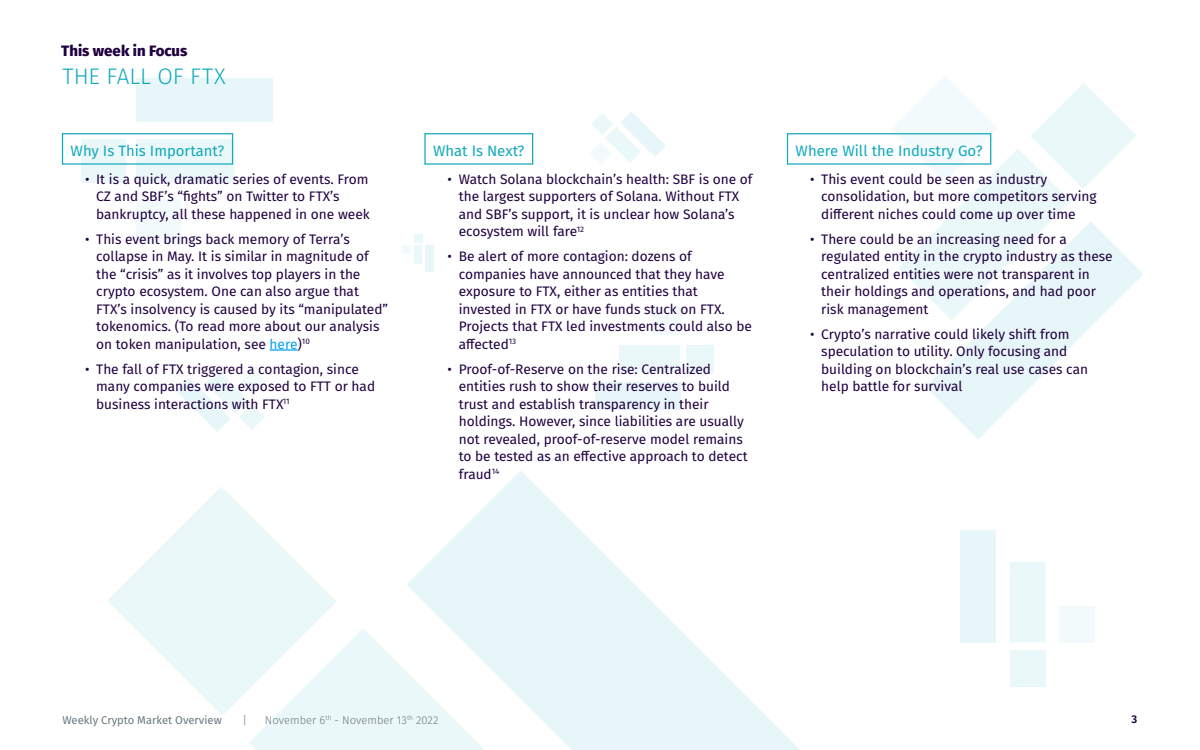
<style>
.page{position:relative;width:1200px;height:750px;background:#fff}
.page>*{position:absolute;margin:0;border:0;box-sizing:border-box;transform-origin:0 0}
.t1{font:300 22.5px "Fira Sans";color:#11a9bc}
.t2{font:15px "Fira Sans";color:#11a9bc}
.t3{font:800 15px "Fira Sans";color:#1f0040}
.t4{font:13.75px/17.5px "Fira Sans";color:#1f0040}
.t5{font:300 11.25px "Fira Sans";color:#6c787f}
.t6{font:11.25px "Fira Sans";color:#6c787f}
.t7{font:600 11.25px "Fira Sans";color:#1f0040}
.s1{color:#03a0ef}
</style>
<div class="page">
<div style="left:136px;top:199px;width:44px;height:44px;background:#f2fafb"></div>
<div style="left:136px;top:139px;width:99px;height:44px;background:#ebf8f9"></div>
<div style="left:136px;top:79px;width:137px;height:43px;background:#e7f6f8"></div>
<div style="left:82px;top:139px;width:44px;height:44px;background:#ebf8f9"></div>
<svg style="left:590px;top:111px;width:76px;height:53px"></svg>
<div style="left:402px;top:245px;width:9px;height:8px;background:#f2fafb"></div>
<svg style="left:414px;top:245px;width:8px;height:19px"></svg>
<div style="left:426px;top:245px;width:8px;height:26px;background:#e7f6f8"></div>
<div style="left:414px;top:234px;width:8px;height:9px;background:#ebf8f9"></div>
<svg style="left:926px;top:320px;width:172px;height:119px"></svg>
<svg style="left:892px;top:76px;width:251px;height:244px"></svg>
<svg style="left:176px;top:370px;width:90px;height:62px"></svg>
<div style="left:653px;top:307px;width:27px;height:28px;background:#f2fafb"></div>
<div style="left:619px;top:345px;width:61px;height:27px;background:#ebf8f9"></div>
<div style="left:595px;top:383px;width:85px;height:27px;background:#e7f6f8"></div>
<div style="left:687px;top:345px;width:27px;height:27px;background:#ebf8f9"></div>
<svg style="left:249px;top:629px;width:158px;height:121px;background:#edf9f9"></svg>
<svg style="left:407px;top:471px;width:393px;height:279px"></svg>
<svg style="left:107px;top:487px;width:230px;height:229px;fill:#ebf8f9"></svg>
<div style="left:1059px;top:606px;width:36px;height:36px;background:#f2fafb"></div>
<div style="left:1010px;top:562px;width:35px;height:80px;background:#ebf8f9"></div>
<div style="left:960px;top:530px;width:36px;height:112px;background:#e7f6f8"></div>
<div style="left:1010px;top:651px;width:35px;height:36px;background:#ebf8f9"></div>
<hr style="left:270px;top:349px;width:28px;height:2px;background:#03a0ef">
<div style="left:62px;top:133px;width:171px;height:32px;border:1px solid #11a9bc"></div>
<div style="left:424px;top:133px;width:109px;height:32px;border:1px solid #11a9bc"></div>
<div style="left:787px;top:133px;width:204px;height:32px;border:1px solid #11a9bc"></div>
<p class="t3" style="left:61px;top:38px;width:128px">This week in Focus</p>
<h1 class="t1" style="left:63px;top:60px;width:165px">THE FALL OF FTX</h1>
<p class="t2" style="left:71px;top:139px;width:155px">Why Is This Important?</p>
<p class="t4" style="left:96px;top:170px;width:275px;text-indent:-11px">• It is a quick, dramatic series of events. From<br>CZ and SBF’s “fights” on Twitter to FTX’s bankruptcy, all these happened in one week</p>
<p class="t4" style="left:96px;top:230px;width:293px;text-indent:-11px">• This event brings back memory of Terra’s collapse in May. It is similar in magnitude of the “crisis” as it involves top players in the crypto ecosystem. One can also argue that FTX’s insolvency is caused by its “manipulated” tokenomics. (To read more about our analysis on token manipulation, see <span class="s1">here</span>)<sup>10</sup></p>
<p class="t4" style="left:96px;top:360px;width:280px;text-indent:-11px">• The fall of FTX triggered a contagion, since many companies were exposed to FTT or had business interactions with FTX<sup>11</sup></p>
<p class="t2" style="left:433px;top:139px;width:93px">What Is Next?</p>
<p class="t4" style="left:459px;top:170px;width:295px;text-indent:-11px">• Watch Solana blockchain’s health: SBF is one of the largest supporters of Solana. Without FTX and SBF’s support, it is unclear how Solana’s ecosystem will fare<sup>12</sup></p>
<p class="t4" style="left:459px;top:247px;width:295px;text-indent:-11px">• Be alert of more contagion: dozens of companies have announced that they have exposure to FTX, either as entities that invested in FTX or have funds stuck on FTX.<br>Projects that FTX led investments could also be affected<sup>13</sup></p>
<p class="t4" style="left:459px;top:360px;width:290px;text-indent:-11px">• Proof-of-Reserve on the rise: Centralized entities rush to show their reserves to build trust and establish transparency in their holdings. However, since liabilities are usually not revealed, proof-of-reserve model remains to be tested as an effective approach to detect fraud<sup>14</sup></p>
<p class="t2" style="left:796px;top:139px;width:188px">Where Will the Industry Go?</p>
<p class="t4" style="left:821px;top:170px;width:277px;text-indent:-11px">• This event could be seen as industry consolidation, but more competitors serving different niches could come up over time</p>
<p class="t4" style="left:821px;top:230px;width:293px;text-indent:-11px">• There could be an increasing need for a regulated entity in the crypto industry as these centralized entities were not transparent in their holdings and operations, and had poor risk management</p>
<p class="t4" style="left:821px;top:325px;width:268px;text-indent:-11px">• Crypto’s narrative could likely shift from speculation to utility. Only focusing and building on blockchain’s real use cases can help battle for survival</p>
<p class="t6" style="left:62px;top:712px;width:161px">Weekly Crypto Market Overview</p>
<p class="t5" style="left:242px;top:712px;width:6px">|</p>
<p class="t5" style="left:265px;top:712px;width:175px">November 6<sup>th</sup> - November 13<sup>th</sup> 2022</p>
<p class="t7" style="left:1132px;top:711px;width:7px">3</p>
</div>
